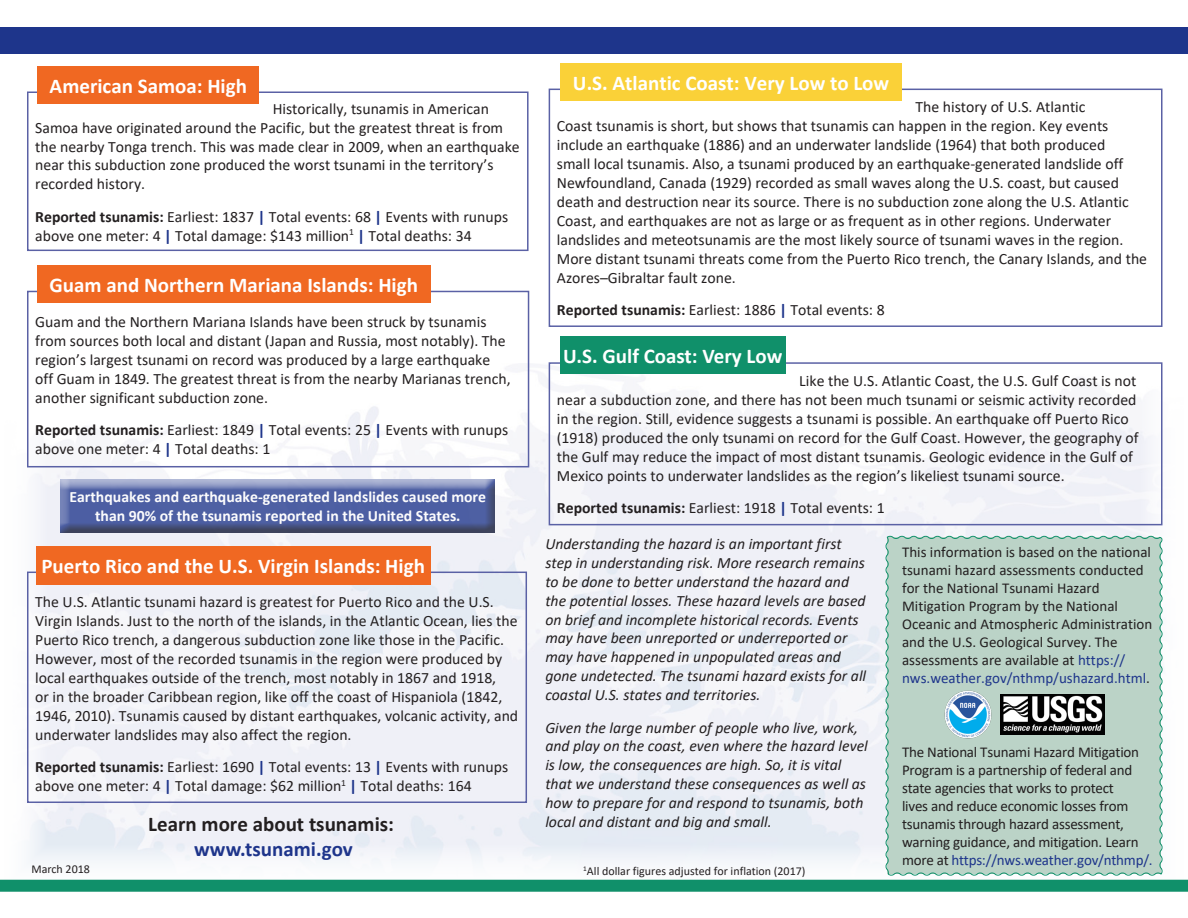
<style>
.page{position:relative;width:1188px;height:918px;background:#fff}
.page>*{position:absolute;margin:0;border:0;box-sizing:border-box;transform-origin:0 0}
.t1{font:700 21px "Calibri";color:#fff}
.t2{font:700 21px/25.2px "Calibri";color:#231f20;text-align:center}
.t3{font:15.75px/18.9px "Calibri";color:#231f20}
.t4{font:italic 15.75px/18.9px "Calibri";color:#231f20}
.t5{font:700 15.75px/18.9px "Calibri";color:#fff;text-align:center}
.t6{font:15px/18px "Calibri";color:#231f20}
.t7{font:12px "Calibri";color:#231f20}
.s1{font-weight:700}
.s2{font-weight:700;color:#1e358b}
.s3{color:#1e358b}
</style>
<div class="page">
<img style="left:0;top:364px;width:1188px;height:516px">
<div style="left:1px;top:28px;width:1186px;height:25px;background:#1e358b"></div>
<div style="left:0;top:27px;width:1188px;height:27px;border:2px solid #1e358b"></div>
<div style="left:27px;top:92px;width:502px;height:159px;border:2px solid #5a61a5"></div>
<div style="left:27px;top:291px;width:502px;height:176px;border:2px solid #5a61a5"></div>
<div style="left:27px;top:572px;width:500px;height:231px;border:2px solid #5a61a5"></div>
<div style="left:549px;top:89px;width:613px;height:238px;border:2px solid #5a61a5"></div>
<div style="left:549px;top:362px;width:613px;height:163px;border:2px solid #5a61a5"></div>
<div style="left:59px;top:477px;width:447px;height:57px;background:#231f20;opacity:.75"></div>
<div style="left:38px;top:67px;width:221px;height:37px;background:#f06822"></div>
<div style="left:37px;top:265px;width:393px;height:38px;background:#f06822"></div>
<div style="left:36px;top:546px;width:394px;height:39px;background:#f06822"></div>
<div style="left:0;top:880px;width:1188px;height:12px;background:#10906a"></div>
<div style="left:560px;top:64px;width:342px;height:37px;background:#fad138"></div>
<div style="left:560px;top:336px;width:226px;height:38px;background:#10906a"></div>
<div style="left:885px;top:535px;width:279px;height:342px;background:#bbd3c7"></div>
<img style="left:943px;top:690px;width:50px;height:49px">
<img style="left:1001px;top:694px;width:104px;height:41px">
<p class="t1" style="left:50px;top:72px;width:199px">American Samoa: High</p>
<p class="t3" style="left:35px;top:99px;width:486px;text-indent:237px">Historically, tsunamis in American Samoa have originated around the Pacific, but the greatest threat is from the nearby Tonga trench. This was made clear in 2009, when an earthquake near this subduction zone produced the worst tsunami in the territory’s recorded history.</p>
<p class="t3" style="left:35px;top:207px;width:474px"><span class="s1">Reported tsunamis:</span> Earliest: 1837 <span class="s2">|</span> Total events: 68 <span class="s2">|</span> Events with runups above one meter: 4 <span class="s2">|</span> Total damage: $143 million<sup>1</sup> <span class="s2">|</span> Total deaths: 34</p>
<p class="t1" style="left:50px;top:270px;width:370px">Guam and Northern Mariana Islands: High</p>
<p class="t3" style="left:35px;top:312px;width:477px">Guam and the Northern Mariana Islands have been struck by tsunamis from sources both local and distant (Japan and Russia, most notably). The region’s largest tsunami on record was produced by a large earthquake off Guam in 1849. The greatest threat is from the nearby Marianas trench, another significant subduction zone.</p>
<p class="t3" style="left:35px;top:420px;width:474px"><span class="s1">Reported tsunamis:</span> Earliest: 1849 <span class="s2">|</span> Total events: 25 <span class="s2">|</span> Events with runups above one meter: 4 <span class="s2">|</span> Total deaths: 1</p>
<p class="t5" style="left:69px;top:487px;width:418px">Earthquakes and earthquake-generated landslides caused more than 90% of the tsunamis reported in the United States.</p>
<p class="t1" style="left:41px;top:552px;width:385px">Puerto Rico and the U.S. Virgin Islands: High</p>
<p class="t3" style="left:35px;top:592px;width:485px">The U.S. Atlantic tsunami hazard is greatest for Puerto Rico and the U.S.<br>Virgin Islands. Just to the north of the islands, in the Atlantic Ocean, lies the Puerto Rico trench, a dangerous subduction zone like those in the Pacific.<br>However, most of the recorded tsunamis in the region were produced by local earthquakes outside of the trench, most notably in 1867 and 1918,<br>or in the broader Caribbean region, like off the coast of Hispaniola (1842, 1946, 2010). Tsunamis caused by distant earthquakes, volcanic activity, and underwater landslides may also affect the region.</p>
<p class="t3" style="left:35px;top:757px;width:474px"><span class="s1">Reported tsunamis:</span> Earliest: 1690 <span class="s2">|</span> Total events: 13 <span class="s2">|</span> Events with runups above one meter: 4 <span class="s2">|</span> Total damage: $62 million<sup>1</sup> <span class="s2">|</span> Total deaths: 164</p>
<p class="t7" style="left:32px;top:861px;width:60px">March 2018</p>
<p class="t2" style="left:148px;top:811px;width:247px">Learn more about tsunamis: <span class="s3">www.tsunami.gov</span></p>
<p class="t1" style="left:573px;top:69px;width:318px">U.S. Atlantic Coast: Very Low to Low</p>
<p class="t3" style="left:557px;top:97px;width:592px;text-indent:359px">The history of U.S. Atlantic<br>Coast tsunamis is short, but shows that tsunamis can happen in the region. Key events include an earthquake (1886) and an underwater landslide (1964) that both produced<br>small local tsunamis. Also, a tsunami produced by an earthquake-generated landslide off Newfoundland, Canada (1929) recorded as small waves along the U.S. coast, but caused death and destruction near its source. There is no subduction zone along the U.S. Atlantic Coast, and earthquakes are not as large or as frequent as in other regions. Underwater landslides and meteotsunamis are the most likely source of tsunami waves in the region.<br>More distant tsunami threats come from the Puerto Rico trench, the Canary Islands, and the Azores–Gibraltar fault zone.</p>
<p class="t3" style="left:557px;top:300px;width:329px"><span class="s1">Reported tsunamis:</span> Earliest: 1886 <span class="s2">|</span> Total events: 8</p>
<p class="t1" style="left:563px;top:341px;width:221px">U.S. Gulf Coast: Very Low</p>
<p class="t3" style="left:557px;top:371px;width:583px;text-indent:242px">Like the U.S. Atlantic Coast, the U.S. Gulf Coast is not near a subduction zone, and there has not been much tsunami or seismic activity recorded in the region. Still, evidence suggests a tsunami is possible. An earthquake off Puerto Rico (1918) produced the only tsunami on record for the Gulf Coast. However, the geography of the Gulf may reduce the impact of most distant tsunamis. Geologic evidence in the Gulf of Mexico points to underwater landslides as the region’s likeliest tsunami source.</p>
<p class="t3" style="left:557px;top:498px;width:329px"><span class="s1">Reported tsunamis:</span> Earliest: 1918 <span class="s2">|</span> Total events: 1</p>
<p class="t4" style="left:545px;top:534px;width:322px">Understanding the hazard is an important first step in understanding risk. More research remains to be done to better understand the hazard and the potential losses. These hazard levels are based on brief and incomplete historical records. Events may have been unreported or underreported or may have happened in unpopulated areas and gone undetected. The tsunami hazard exists for all coastal U.S. states and territories.</p>
<p class="t4" style="left:545px;top:717px;width:324px">Given the large number of people who live, work, and play on the coast, even where the hazard level is low, the consequences are high. So, it is vital that we understand these consequences as well as how to prepare for and respond to tsunamis, both local and distant and big and small.</p>
<p class="t7" style="left:583px;top:863px;width:224px"><sup>1</sup>All dollar figures adjusted for inflation (2017)</p>
<p class="t6" style="left:902px;top:543px;width:252px">This information is based on the national tsunami hazard assessments conducted for the National Tsunami Hazard Mitigation Program by the National Oceanic and Atmospheric Administration and the U.S. Geological Survey. The assessments are available at <span class="s3">https:// nws.weather.gov/nthmp/ushazard.html</span>.</p>
<p class="t6" style="left:902px;top:743px;width:252px">The National Tsunami Hazard Mitigation Program is a partnership of federal and state agencies that works to protect<br>lives and reduce economic losses from tsunamis through hazard assessment, warning guidance, and mitigation. Learn more at <span class="s3">https://nws.weather.gov/nthmp/.</span></p>
</div>
